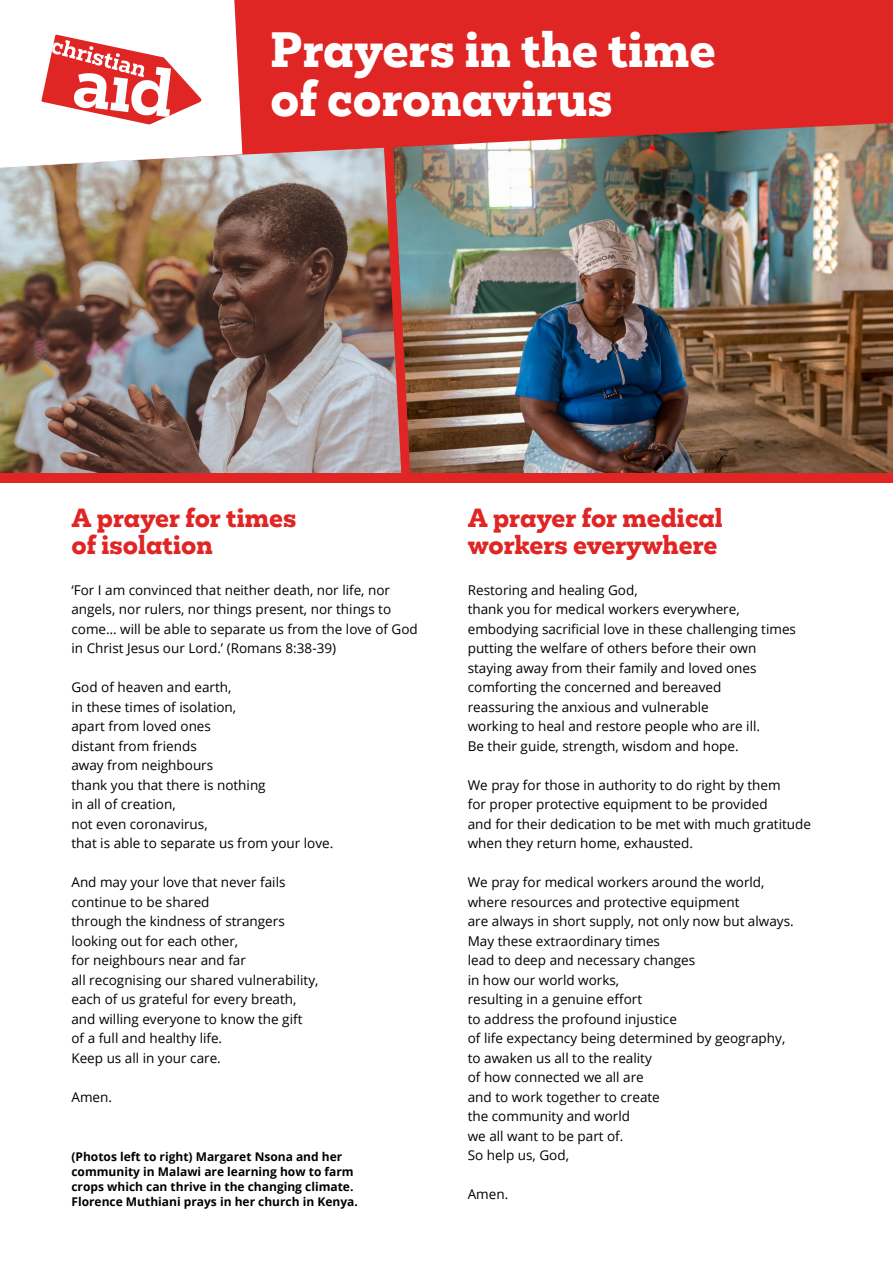
<style>
.page{position:relative;width:893px;height:1263px;background:#fff}
.page>*{position:absolute;margin:0;border:0;box-sizing:border-box;transform-origin:0 0}
.t1{font:800 45.3px/48.6px "Mokoko Trial";color:#fff}
.t2{font:800 24px/27px "Mokoko Trial";color:#df2625}
.t3{font:13.5px/19.5px "Open Sans";color:#000}
.t4{font:700 12px/15px "Open Sans";color:#000}
</style>
<div class="page">
<img style="left:0;top:166px;width:384px;height:307px">
<img style="left:411px;top:166px;width:482px;height:307px">
<img style="left:384px;top:166px;width:27px;height:307px">
<svg style="left:242px;top:0;width:651px;height:166px;background:#d13735"></svg>
<svg style="left:0;top:0;width:242px;height:167px"></svg>
<div style="left:0;top:473px;width:893px;height:9px;background:#df2625"></div>
<h1 class="t1" style="left:270px;top:27px;width:447px">Prayers in the time of coronavirus</h1>
<h2 class="t2" style="left:71px;top:505px;width:227px">A prayer for times of isolation</h2>
<p class="t3" style="left:71px;top:580px;width:348px">‘For I am convinced that neither death, nor life, nor angels, nor rulers, nor things present, nor things to come… will be able to separate us from the love of God in Christ Jesus our Lord.’ (Romans 8:38-39)</p>
<p class="t3" style="left:71px;top:677px;width:263px">God of heaven and earth,<br>in these times of isolation,<br>apart from loved ones<br>distant from friends<br>away from neighbours<br>thank you that there is nothing<br>in all of creation,<br>not even coronavirus,<br>that is able to separate us from your love.</p>
<p class="t3" style="left:71px;top:872px;width:248px">And may your love that never fails continue to be shared<br>through the kindness of strangers looking out for each other,<br>for neighbours near and far<br>all recognising our shared vulnerability, each of us grateful for every breath, and willing everyone to know the gift of a full and healthy life.<br>Keep us all in your care.</p>
<p class="t3" style="left:71px;top:1087px;width:42px">Amen.</p>
<p class="t4" style="left:71px;top:1148px;width:288px">(Photos left to right) Margaret Nsona and her community in Malawi are learning how to farm crops which can thrive in the changing climate.<br>Florence Muthiani prays in her church in Kenya.</p>
<h2 class="t2" style="left:468px;top:505px;width:257px">A prayer for medical workers everywhere</h2>
<p class="t3" style="left:468px;top:580px;width:330px">Restoring and healing God,<br>thank you for medical workers everywhere, embodying sacrificial love in these challenging times putting the welfare of others before their own staying away from their family and loved ones comforting the concerned and bereaved<br>reassuring the anxious and vulnerable<br>working to heal and restore people who are ill.<br>Be their guide, strength, wisdom and hope.</p>
<p class="t3" style="left:468px;top:775px;width:345px">We pray for those in authority to do right by them<br>for proper protective equipment to be provided<br>and for their dedication to be met with much gratitude when they return home, exhausted.</p>
<p class="t3" style="left:468px;top:872px;width:327px">We pray for medical workers around the world, where resources and protective equipment<br>are always in short supply, not only now but always.<br>May these extraordinary times<br>lead to deep and necessary changes<br>in how our world works,<br>resulting in a genuine effort<br>to address the profound injustice<br>of life expectancy being determined by geography, to awaken us all to the reality<br>of how connected we all are<br>and to work together to create<br>the community and world<br>we all want to be part of.<br>So help us, God,</p>
<p class="t3" style="left:468px;top:1184px;width:42px">Amen.</p>
</div>
